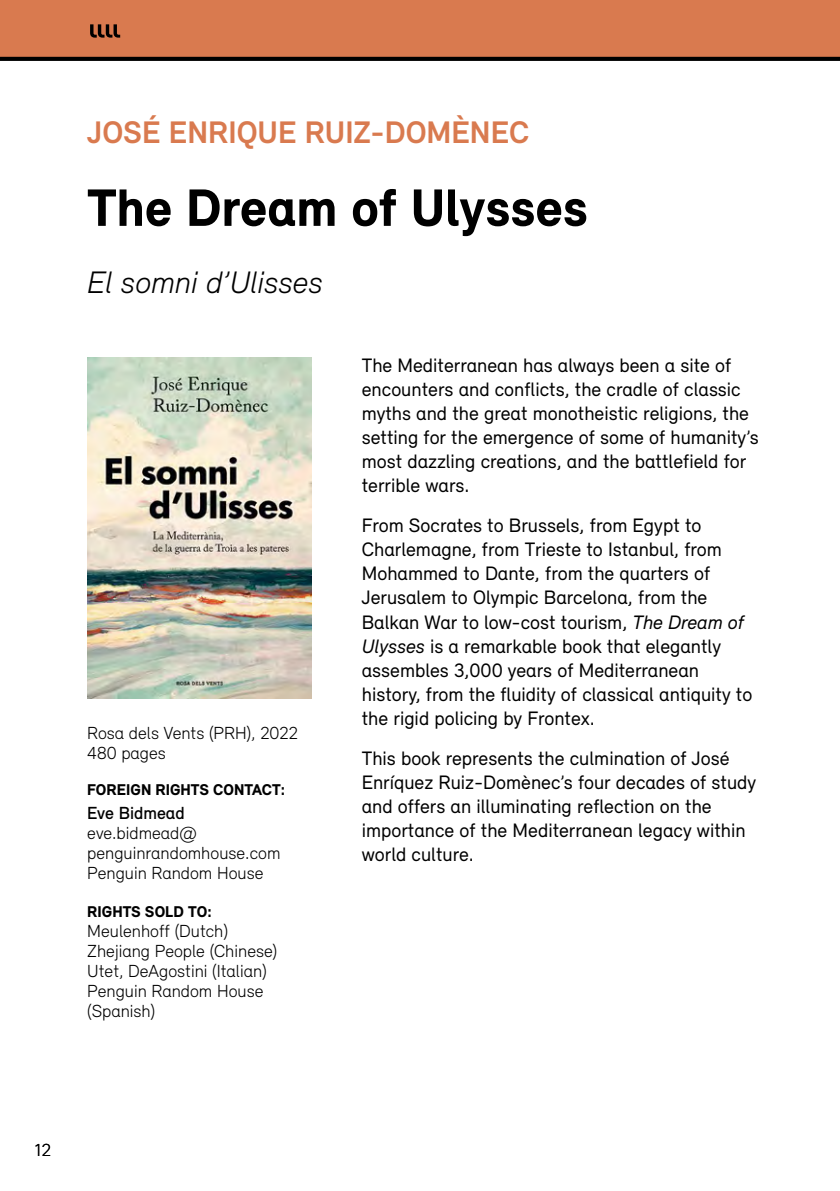
<style>
.page{position:relative;width:840px;height:1191px;background:#fff}
.page>*{position:absolute;margin:0;border:0;box-sizing:border-box;transform-origin:0 0}
.t1{font:900 54px "Relevant";color:#000}
.t2{font:700 32px "Relevant";color:#d97a4f}
.t3{font:italic 300 32px "Relevant";color:#000}
.t4{font:20px/24px "Relevant";color:#000}
.t5{font:300 18px/20px "Relevant";color:#000}
.t6{font:500 18px "Relevant";color:#000}
.t7{font:900 16px "Relevant";color:#000}
.s1{font-style:italic}
</style>
<div class="page">
<div style="left:0;top:0;width:839px;height:59px;background:#d97a4f"></div>
<svg style="left:0;top:57px;width:839px;height:4px;background:#040404"></svg>
<svg style="left:90px;top:24px;width:30px;height:14px"></svg>
<img style="left:87px;top:357px;width:224px;height:341px">
<h2 class="t2" style="left:87px;top:113px;width:443px">JOSÉ ENRIQUE RUIZ-DOMÈNEC</h2>
<h1 class="t1" style="left:87px;top:175px;width:502px">The Dream of Ulysses</h1>
<h2 class="t3" style="left:87px;top:263px;width:237px">El somni d’Ulisses</h2>
<p class="t5" style="left:87px;top:722px;width:212px">Rosa dels Vents (PRH), 2022<br>480 pages</p>
<p class="t7" style="left:87px;top:780px;width:199px">FOREIGN RIGHTS CONTACT:</p>
<p class="t6" style="left:87px;top:802px;width:99px">Eve Bidmead</p>
<p class="t5" style="left:87px;top:822px;width:194px">eve.bidmead@ penguinrandomhouse.com<br>Penguin Random House</p>
<p class="t7" style="left:87px;top:902px;width:126px">RIGHTS SOLD TO:</p>
<p class="t5" style="left:87px;top:920px;width:191px">Meulenhoff (Dutch)<br>Zhejiang People (Chinese)<br>Utet, DeAgostini (Italian)<br>Penguin Random House (Spanish)</p>
<p class="t4" style="left:361px;top:353px;width:398px">The Mediterranean has always been a site of encounters and conflicts, the cradle of classic myths and the great monotheistic religions, the setting for the emergence of some of humanity’s most dazzling creations, and the battlefield for terrible wars.</p>
<p class="t4" style="left:361px;top:513px;width:392px">From Socrates to Brussels, from Egypt to Charlemagne, from Trieste to Istanbul, from Mohammed to Dante, from the quarters of Jerusalem to Olympic Barcelona, from the Balkan War to low-cost tourism, <span class="s1">The Dream of Ulysses</span> is a remarkable book that elegantly assembles 3,000 years of Mediterranean history, from the fluidity of classical antiquity to the rigid policing by Frontex.</p>
<p class="t4" style="left:361px;top:745px;width:395px">This book represents the culmination of José Enríquez Ruiz-Domènec’s four decades of study and offers an illuminating reflection on the importance of the Mediterranean legacy within world culture.</p>
<p class="t5" style="left:35px;top:1139px;width:18px">12</p>
</div>
